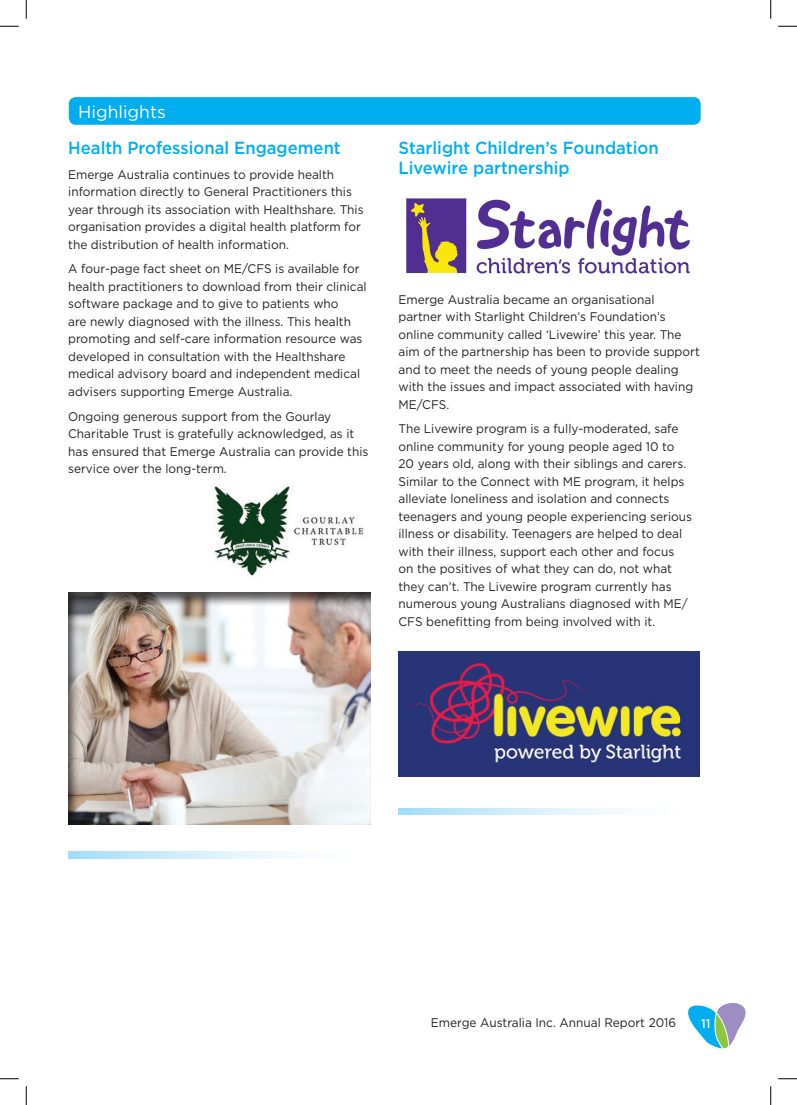
<style>
.page{position:relative;width:797px;height:1105px;background:#fff}
.page>*{position:absolute;margin:0;border:0;box-sizing:border-box;transform-origin:0 0}
.t1{font:500 17.5px/20px "Gotham";color:#00aeef;scale:.95 1}
.t2{font:17.5px "Gotham";color:#fff}
.t3{font:12.5px/17.5px "Gotham";color:#231f20;scale:.95 1}
.t4{font:500 12.5px "Gotham";color:#fff;scale:.95 1}
</style>
<div class="page">
<svg style="left:687px;top:1003px;width:59px;height:46px"></svg>
<img style="left:213px;top:486px;width:151px;height:90px">
<div style="left:69px;top:97px;width:631px;height:28px;background:#00aeef;border-radius:7px"></div>
<svg style="left:398px;top:808px;width:226px;height:6px"></svg>
<img style="left:398px;top:651px;width:301px;height:126px">
<img style="left:406px;top:198px;width:284px;height:76px">
<div style="left:68px;top:592px;width:304px;height:234px;background:#231f20;opacity:.75"></div>
<svg style="left:69px;top:852px;width:225px;height:6px"></svg>
<svg style="left:0;top:25px;width:19px;height:2px"></svg>
<svg style="left:778px;top:25px;width:19px;height:2px"></svg>
<svg style="left:0;top:1078px;width:19px;height:1px"></svg>
<svg style="left:778px;top:1078px;width:19px;height:1px"></svg>
<svg style="left:25px;top:0;width:2px;height:19px"></svg>
<svg style="left:25px;top:1086px;width:2px;height:19px"></svg>
<svg style="left:770px;top:0;width:1px;height:19px"></svg>
<svg style="left:770px;top:1086px;width:1px;height:19px"></svg>
<h1 class="t2" style="left:78px;top:102px;width:89px">Highlights</h1>
<h1 class="t1" style="left:68px;top:138px;width:288px">Health Professional Engagement</h1>
<p class="t3" style="left:68px;top:165px;width:312px">Emerge Australia continues to provide health information directly to General Practitioners this year through its association with Healthshare. This organisation provides a digital health platform for the distribution of health information.</p>
<p class="t3" style="left:68px;top:260px;width:316px">A four-page fact sheet on ME/CFS is available for health practitioners to download from their clinical software package and to give to patients who<br>are newly diagnosed with the illness. This health promoting and self-care information resource was developed in consultation with the Healthshare medical advisory board and independent medical advisers supporting Emerge Australia.</p>
<p class="t3" style="left:68px;top:407px;width:317px">Ongoing generous support from the Gourlay Charitable Trust is gratefully acknowledged, as it has ensured that Emerge Australia can provide this service over the long-term.</p>
<h1 class="t1" style="left:398px;top:138px;width:275px">Starlight Children’s Foundation<br>Livewire partnership</h1>
<p class="t3" style="left:398px;top:290px;width:319px">Emerge Australia became an organisational partner with Starlight Children’s Foundation’s online community called ‘Livewire’ this year. The aim of the partnership has been to provide support and to meet the needs of young people dealing with the issues and impact associated with having ME/CFS.</p>
<p class="t3" style="left:398px;top:420px;width:310px">The Livewire program is a fully-moderated, safe online community for young people aged 10 to 20 years old, along with their siblings and carers.<br>Similar to the Connect with ME program, it helps alleviate loneliness and isolation and connects teenagers and young people experiencing serious illness or disability. Teenagers are helped to deal with their illness, support each other and focus on the positives of what they can do, not what they can’t. The Livewire program currently has numerous young Australians diagnosed with ME/ CFS benefitting from being involved with it.</p>
<p class="t3" style="left:431px;top:1014px;width:260px">Emerge Australia Inc. Annual Report 2016</p>
<p class="t4" style="left:701px;top:1016px;width:11px">11</p>
</div>
